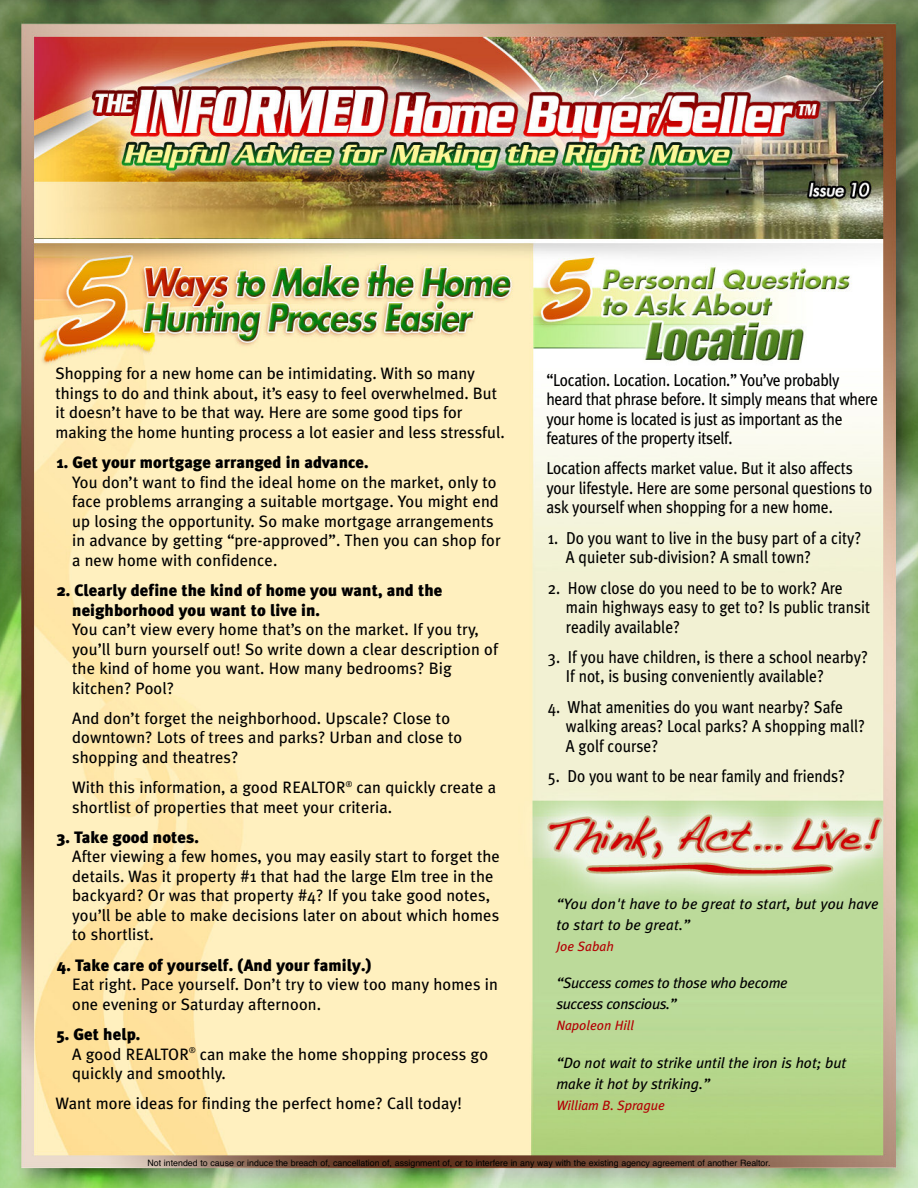
<style>
.page{position:relative;width:918px;height:1188px;background:#fff}
.page>*{position:absolute;margin:0;border:0;box-sizing:border-box;transform-origin:0 0}
.t1{font:17.25px/19.5px "Meta Plus";letter-spacing:-.005em;color:#000;scale:.9 1}
.t2{font:16.5px/19.5px "Meta Plus";letter-spacing:.005em;color:#000}
.t3{font:900 16.5px/19.5px "Meta Plus";letter-spacing:.005em;color:#000}
.t4{font:italic 15px/21px "Meta Plus";color:#000}
.t5{font:italic 15px/21px "Meta Plus";letter-spacing:-.02em;color:#000}
.t6{font:italic 13.5px "Meta Plus";color:#b30003}
.t7{font:8.85px "Helvetica";color:#000}
.s1{font-weight:900}
</style>
<div class="page">
<img style="left:0;top:0;width:918px;height:1188px">
<p class="t2" style="left:55px;top:364px;width:451px">Shopping for a new home can be intimidating. With so many things to do and think about, it’s easy to feel overwhelmed. But it doesn’t have to be that way. Here are some good tips for making the home hunting process a lot easier and less stressful.</p>
<p class="t3" style="left:57px;top:453px;width:313px">1. Get your mortgage arranged in advance.</p>
<p class="t2" style="left:72px;top:472px;width:430px">You don’t want to find the ideal home on the market, only to face problems arranging a suitable mortgage. You might end up losing the opportunity. So make mortgage arrangements in advance by getting “pre-approved”. Then you can shop for a new home with confidence.</p>
<p class="t3" style="left:72px;top:581px;width:372px;text-indent:-15px">2. Clearly define the kind of home you want, and the neighborhood you want to live in.</p>
<p class="t2" style="left:72px;top:620px;width:427px">You can’t view every home that’s on the market. If you try, you’ll burn yourself out! So write down a clear description of the kind of home you want. How many bedrooms? Big kitchen? Pool?</p>
<p class="t2" style="left:72px;top:708px;width:392px">And don’t forget the neighborhood. Upscale? Close to downtown? Lots of trees and parks? Urban and close to shopping and theatres?</p>
<p class="t2" style="left:72px;top:778px;width:425px">With this information, a good REALTOR<sup>®</sup> can quickly create a shortlist of properties that meet your criteria.</p>
<p class="t3" style="left:57px;top:827px;width:144px">3. Take good notes.</p>
<p class="t2" style="left:72px;top:847px;width:429px">After viewing a few homes, you may easily start to forget the details. Was it property #1 that had the large Elm tree in the backyard? Or was that property #4? If you take good notes, you’ll be able to make decisions later on about which homes to shortlist.</p>
<p class="t3" style="left:57px;top:955px;width:316px">4. Take care of yourself. (And your family.)</p>
<p class="t2" style="left:72px;top:975px;width:427px">Eat right. Pace yourself. Don’t try to view too many homes in one evening or Saturday afternoon.</p>
<p class="t2" style="left:72px;top:1025px;width:418px;text-indent:-15px"><span class="s1">5. Get help.<br></span>A good REALTOR<sup>®</sup> can make the home shopping process go quickly and smoothly.</p>
<p class="t2" style="left:55px;top:1094px;width:408px">Want more ideas for finding the perfect home? Call today!</p>
<p class="t1" style="left:546px;top:370px;width:370px">“Location. Location. Location.” You’ve probably heard that phrase before. It simply means that where your home is located is just as important as the features of the property itself.</p>
<p class="t1" style="left:546px;top:459px;width:364px">Location affects market value. But it also affects your lifestyle. Here are some personal questions to ask yourself when shopping for a new home.</p>
<p class="t1" style="left:566px;top:528px;width:330px;text-indent:-18px">1. Do you want to live in the busy part of a city?<br>A quieter sub-division? A small town?</p>
<p class="t1" style="left:566px;top:578px;width:339px;text-indent:-18px">2. How close do you need to be to work? Are main highways easy to get to? Is public transit readily available?</p>
<p class="t1" style="left:566px;top:647px;width:337px;text-indent:-18px">3. If you have children, is there a school nearby?<br>If not, is busing conveniently available?</p>
<p class="t1" style="left:566px;top:697px;width:334px;text-indent:-18px">4. What amenities do you want nearby? Safe walking areas? Local parks? A shopping mall?<br>A golf course?</p>
<p class="t1" style="left:548px;top:766px;width:332px">5. Do you want to be near family and friends?</p>
<p class="t4" style="left:556px;top:893px;width:324px">“You don't have to be great to start, but you have to start to be great.”</p>
<p class="t6" style="left:556px;top:938px;width:59px">Joe Sabah</p>
<p class="t5" style="left:556px;top:972px;width:233px">“Success comes to those who become success conscious.”</p>
<p class="t6" style="left:556px;top:1017px;width:79px">Napoleon Hill</p>
<p class="t4" style="left:556px;top:1052px;width:292px">“Do not wait to strike until the iron is hot; but make it hot by striking.”</p>
<p class="t6" style="left:556px;top:1097px;width:110px">William B. Sprague</p>
<p class="t7" style="left:148px;top:1157px;width:624px">Not intended to cause or induce the breach of, cancellation of, assignment of, or to interfere in any way with the existing agency agreement of another Realtor.</p>
</div>
